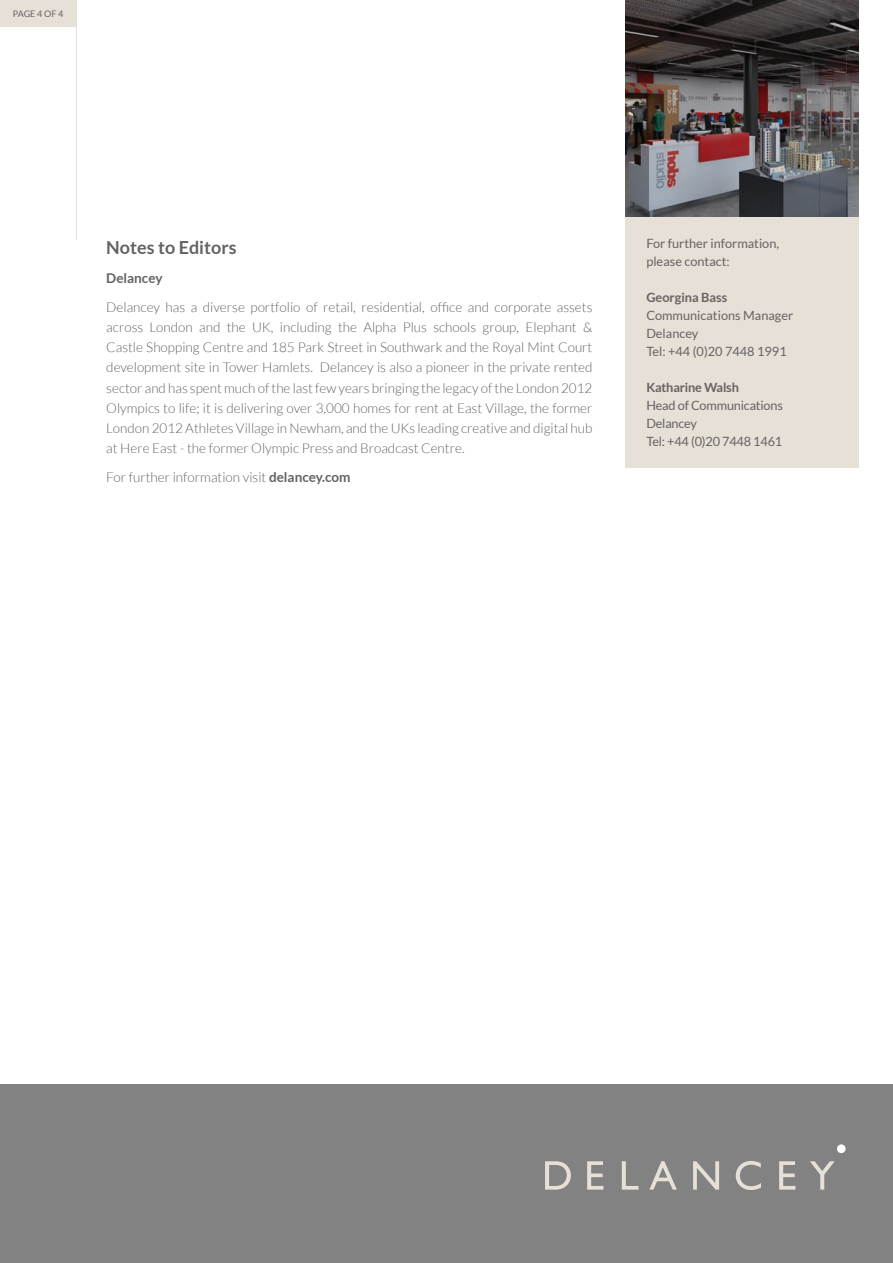
<style>
.page{position:relative;width:893px;height:1263px;background:#fff}
.page>*{position:absolute;margin:0;border:0;box-sizing:border-box;transform-origin:0 0}
.t1{font:700 18px "Lato";color:#646363}
.t2{font:300 13.5px/20.2px "Lato";color:#646363;text-align:justify}
.t3{font:700 13.5px "Lato";color:#646363}
.t4{font:12.75px/18px "Lato";color:#646363}
.t5{font:700 12.75px "Lato";letter-spacing:-.015em;color:#646363}
.t6{font:9px "Lato";letter-spacing:-.01em;color:#646363}
.s1{font-weight:700}
</style>
<div class="page">
<img style="left:625px;top:0;width:234px;height:217px">
<div style="left:0;top:1084px;width:893px;height:179px;background:#838283"></div>
<div style="left:837px;top:1144px;width:9px;height:9px;background:#fff;border-radius:50%"></div>
<svg style="left:545px;top:1161px;width:26px;height:28px"></svg>
<svg style="left:587px;top:1161px;width:16px;height:28px"></svg>
<svg style="left:622px;top:1161px;width:16px;height:28px"></svg>
<svg style="left:649px;top:1161px;width:28px;height:28px"></svg>
<svg style="left:693px;top:1161px;width:26px;height:28px"></svg>
<svg style="left:736px;top:1161px;width:25px;height:29px"></svg>
<svg style="left:779px;top:1161px;width:16px;height:28px"></svg>
<svg style="left:810px;top:1161px;width:25px;height:28px"></svg>
<div style="left:0;top:0;width:76px;height:27px;background:#e6e0d7"></div>
<hr style="left:76px;top:0;width:1px;height:240px;background:#e6e0d7">
<div style="left:625px;top:217px;width:234px;height:250px;background:#e6e0d7"></div>
<p class="t6" style="left:13px;top:9px;width:52px">PAGE 4 OF 4</p>
<h1 class="t1" style="left:106px;top:237px;width:132px">Notes to Editors</h1>
<p class="t3" style="left:106px;top:270px;width:58px">Delancey</p>
<p class="t2" style="left:106px;top:297px;width:488px">Delancey has a diverse portfolio of retail, residential, office and corporate assets across London and the UK, including the Alpha Plus schools group, Elephant &amp; Castle Shopping Centre and 185 Park Street in Southwark and the Royal Mint Court development site in Tower Hamlets. Delancey is also a pioneer in the private rented sector and has spent much of the last few years bringing the legacy of the London 2012<br>Olympics to life; it is delivering over 3,000 homes for rent at East Village, the former London 2012 Athletes Village in Newham, and the UKs leading creative and digital hub at Here East - the former Olympic Press and Broadcast Centre.</p>
<p class="t2" style="left:106px;top:467px;width:246px">For further information visit <span class="s1">delancey.com</span></p>
<p class="t4" style="left:646px;top:234px;width:134px">For further information, please contact:</p>
<p class="t5" style="left:646px;top:290px;width:83px">Georgina Bass</p>
<p class="t4" style="left:646px;top:306px;width:148px">Communications Manager<br>Delancey<br>Tel: +44 (0)20 7448 1991</p>
<p class="t5" style="left:646px;top:380px;width:94px">Katharine Walsh</p>
<p class="t4" style="left:646px;top:397px;width:138px">Head of Communications<br>Delancey<br>Tel: +44 (0)20 7448 1461</p>
</div>
